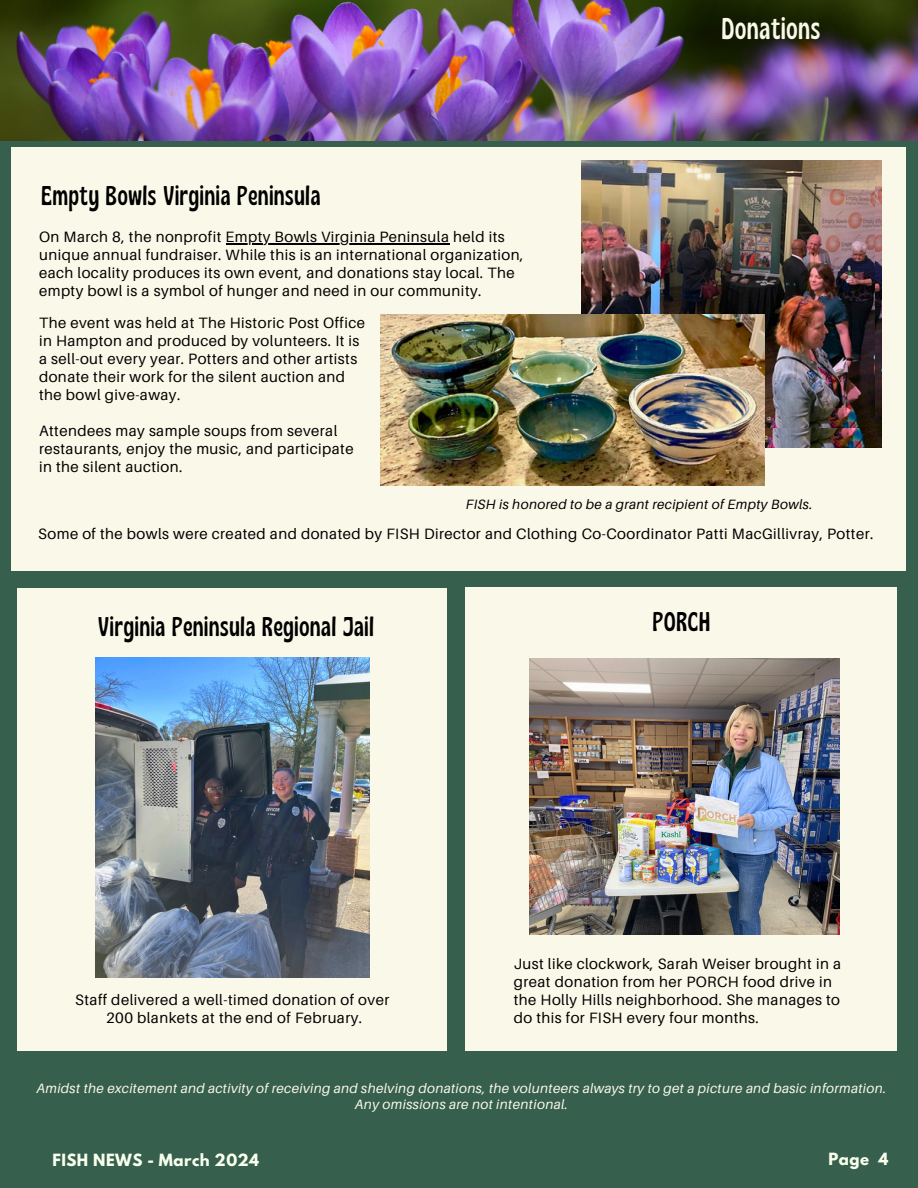
<style>
.page{position:relative;width:918px;height:1188px;background:#375f4e}
.page>*{position:absolute;margin:0;border:0;box-sizing:border-box;transform-origin:0 0}
.t1{font:condensed 30px "Gliker";letter-spacing:.03em;color:#faf9e9}
.t2{font:condensed 27px "Gliker";letter-spacing:.03em;color:#000}
.t3{font:15px/18px "Aileron";letter-spacing:.03em;color:#000}
.t4{font:700 15px "League Spartan";letter-spacing:.03em;color:#f9ffed}
.t5{font:italic 13.5px/15.8px "Aileron";letter-spacing:.03em;color:#faf9e9;text-align:center}
.t6{font:italic 13.5px "Aileron";letter-spacing:.03em;color:#000}
</style>
<div class="page">
<div style="left:11px;top:148px;width:894px;height:423px;background:#faf9e9"></div>
<img style="left:0;top:0;width:918px;height:141px">
<div style="left:466px;top:588px;width:431px;height:463px;background:#faf9e9"></div>
<div style="left:18px;top:588px;width:429px;height:463px;background:#faf9e9"></div>
<img style="left:96px;top:658px;width:273px;height:319px">
<img style="left:582px;top:161px;width:299px;height:286px">
<img style="left:603px;top:173px;width:272px;height:254px">
<img style="left:380px;top:314px;width:384px;height:171px">
<img style="left:529px;top:659px;width:311px;height:275px">
<hr style="left:226px;top:243px;width:224px;height:2px;background:#000">
<h2 class="t2" style="left:42px;top:178px;width:280px">Empty Bowls Virginia Peninsula</h2>
<h1 class="t1" style="left:722px;top:9px;width:100px">Donations</h1>
<p class="t3" style="left:39px;top:228px;width:486px">On March 8, the nonprofit Empty Bowls Virginia Peninsula held its unique annual fundraiser. While this is an international organization, each locality produces its own event, and donations stay local. The empty bowl is a symbol of hunger and need in our community.</p>
<p class="t3" style="left:39px;top:313px;width:327px">The event was held at The Historic Post Office in Hampton and produced by volunteers. It is a sell-out every year. Potters and other artists donate their work for the silent auction and the bowl give-away.</p>
<p class="t3" style="left:39px;top:421px;width:316px">Attendees may sample soups from several restaurants, enjoy the music, and participate in the silent auction.</p>
<p class="t6" style="left:466px;top:496px;width:348px">FISH is honored to be a grant recipient of Empty Bowls.</p>
<p class="t3" style="left:38px;top:525px;width:837px">Some of the bowls were created and donated by FISH Director and Clothing Co-Coordinator Patti MacGillivray, Potter.</p>
<h2 class="t2" style="left:98px;top:610px;width:277px">Virginia Peninsula Regional Jail</h2>
<h2 class="t2" style="left:653px;top:604px;width:58px">PORCH</h2>
<p class="t3" style="left:75px;top:990px;width:316px;text-align:center">Staff delivered a well-timed donation of over<br>200 blankets at the end of February.</p>
<p class="t3" style="left:514px;top:955px;width:329px">Just like clockwork, Sarah Weiser brought in a great donation from her PORCH food drive in the Holly Hills neighborhood. She manages to do this for FISH every four months.</p>
<p class="t5" style="left:36px;top:1080px;width:852px">Amidst the excitement and activity of receiving and shelving donations, the volunteers always try to get a picture and basic information.<br>Any omissions are not intentional.</p>
<p class="t4" style="left:53px;top:1152px;width:208px">FISH NEWS - March 2024</p>
<p class="t4" style="left:828px;top:1151px;width:62px">Page 4</p>
</div>
